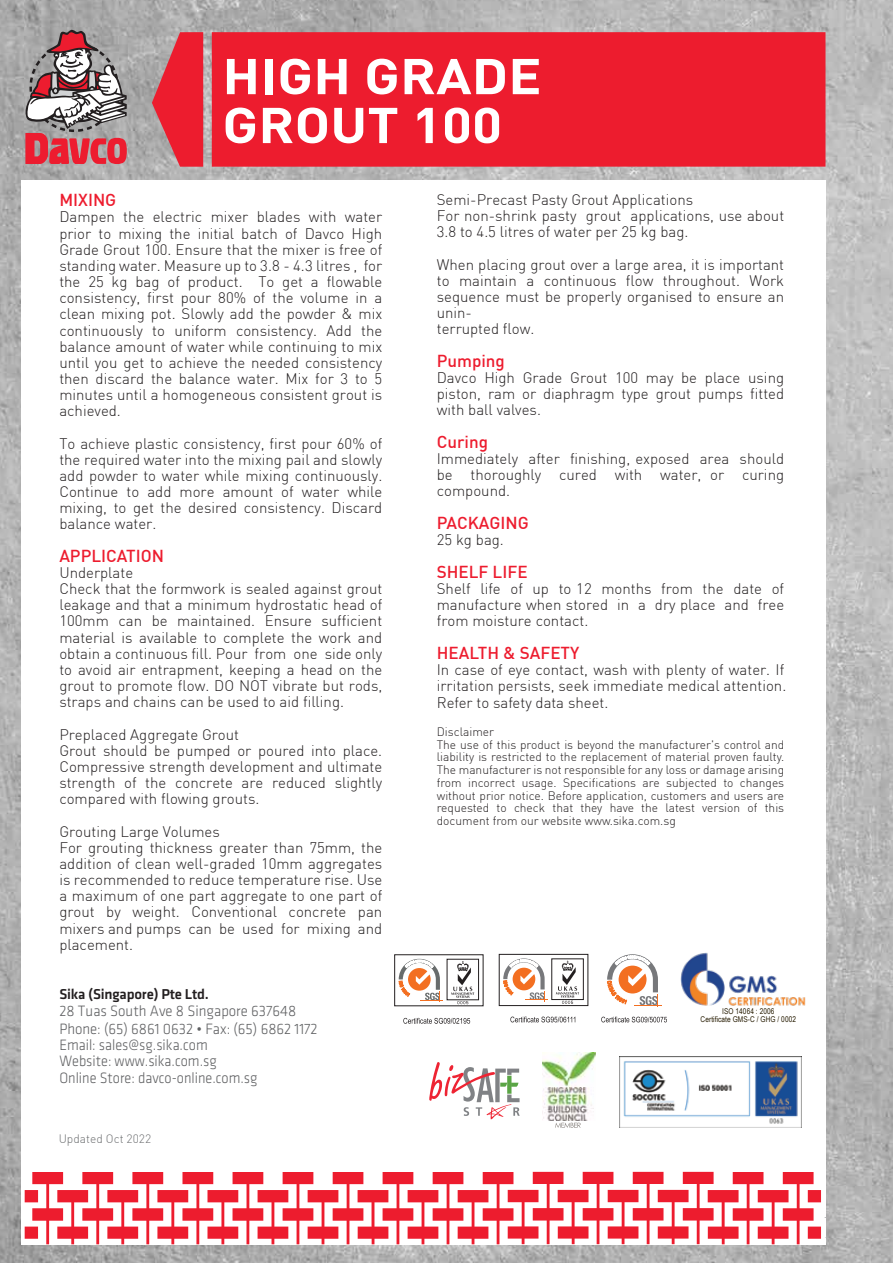
<style>
.page{position:relative;width:893px;height:1263px;background:#fff}
.page>*{position:absolute;margin:0;border:0;box-sizing:border-box;transform-origin:0 0}
.t1{font:700 49.5px/48.9px "DIN";color:#fff;scale:1.12 1}
.t2{font:500 16.95px "DIN";color:#ed1c2e}
.t3{font:300 15.6px/16.4px "Klavika";color:#5f6062;scale:.92 1}
.t4{font:300 15.6px/17.7px "Klavika";color:#5f6062;scale:.95 1}
.t5{font:300 15px/16.2px "DIN";color:#231f20}
.t6{font:500 14.85px "Klavika";letter-spacing:-.01em;color:#231f20}
.t7{font:300 12px/12.8px "DIN";color:#231f20}
.t8{font:300 12px "DIN";color:#6d6f71}
.t9{font:7.95px/8.2px "Arial Narrow";letter-spacing:.01em;color:#271c02;text-align:center}
</style>
<div class="page">
<img style="left:0;top:0;width:893px;height:1263px">
<div style="left:212px;top:32px;width:613px;height:135px;background:#ed1c2e"></div>
<div style="left:21px;top:180px;width:805px;height:1064px;background:#fff"></div>
<svg style="left:22px;top:30px;width:105px;height:134px;background:#ae8488"></svg>
<svg style="left:601px;top:1017px;width:66px;height:5px"></svg>
<svg style="left:607px;top:954px;width:54px;height:53px"></svg>
<img style="left:680px;top:952px;width:126px;height:54px">
<svg style="left:510px;top:1016px;width:65px;height:6px"></svg>
<svg style="left:499px;top:954px;width:89px;height:52px"></svg>
<svg style="left:503px;top:958px;width:44px;height:43px"></svg>
<svg style="left:556px;top:961px;width:23px;height:43px"></svg>
<svg style="left:403px;top:1018px;width:67px;height:6px"></svg>
<svg style="left:399px;top:959px;width:44px;height:43px"></svg>
<div style="left:447px;top:959px;width:32px;height:41px;border:1px solid #231f20"></div>
<svg style="left:451px;top:961px;width:23px;height:43px"></svg>
<svg style="left:429px;top:1062px;width:91px;height:57px"></svg>
<img style="left:619px;top:1056px;width:182px;height:71px">
<img style="left:543px;top:1053px;width:53px;height:67px">
<svg style="left:555px;top:1123px;width:26px;height:5px"></svg>
<svg style="left:152px;top:32px;width:51px;height:135px;background:#db4350"></svg>
<svg style="left:25px;top:1172px;width:801px;height:72px"></svg>
<h1 class="t1" style="left:222px;top:50px;width:287px">HIGH GRADE<br>GROUT 100</h1>
<p class="t2" style="left:59px;top:189px;width:58px">MIXING</p>
<p class="t5" style="left:59px;top:209px;width:324px;text-align:justify">Dampen the electric mixer blades with water prior to mixing the initial batch of Davco High Grade Grout 100. Ensure that the mixer is free of standing water. Measure up to 3.8 - 4.3 litres , for the 25 kg bag of product. To get a flowable consistency, first pour 80% of the volume in a clean mixing pot. Slowly add the powder &amp; mix continuously to uniform consistency. Add the balance amount of water while continuing to mix until you get to achieve the needed consistency then discard the balance water. Mix for 3 to 5 minutes until a homogeneous consistent grout is achieved.</p>
<p class="t5" style="left:59px;top:435px;width:324px;text-align:justify">To achieve plastic consistency, first pour 60% of the required water into the mixing pail and slowly add powder to water while mixing continuously.<br>Continue to add more amount of water while mixing, to get the desired consistency. Discard balance water.</p>
<p class="t2" style="left:59px;top:545px;width:106px">APPLICATION</p>
<p class="t5" style="left:59px;top:564px;width:324px">Underplate<br>Check that the formwork is sealed against grout leakage and that a minimum hydrostatic head of 100mm can be maintained. Ensure sufficient material is available to complete the work and obtain a continuous fill. Pour from one side only to avoid air entrapment, keeping a head on the grout to promote flow. DO NOT vibrate but rods, straps and chains can be used to aid filling.</p>
<p class="t5" style="left:59px;top:726px;width:324px">Preplaced Aggregate Grout<br>Grout should be pumped or poured into place.<br>Compressive strength development and ultimate strength of the concrete are reduced slightly compared with flowing grouts.</p>
<p class="t5" style="left:59px;top:823px;width:324px">Grouting Large Volumes<br>For grouting thickness greater than 75mm, the addition of clean well-graded 10mm aggregates is recommended to reduce temperature rise. Use a maximum of one part aggregate to one part of grout by weight. Conventional concrete pan mixers and pumps can be used for mixing and placement.</p>
<p class="t6" style="left:59px;top:986px;width:151px">Sika (Singapore) Pte Ltd.</p>
<p class="t4" style="left:59px;top:1003px;width:273px">28 Tuas South Ave 8 Singapore 637648<br>Phone: (65) 6861 0632 • Fax: (65) 6862 1172</p>
<p class="t3" style="left:59px;top:1037px;width:217px">Email: sales@sg.sika.com<br>Website: www.sika.com.sg<br>Online Store: davco-online.com.sg</p>
<p class="t8" style="left:59px;top:1131px;width:94px">Updated Oct 2022</p>
<p class="t5" style="left:437px;top:191px;width:349px">Semi-Precast Pasty Grout Applications<br>For non-shrink pasty grout applications, use about<br>3.8 to 4.5 litres of water per 25 kg bag.</p>
<p class="t5" style="left:437px;top:256px;width:349px">When placing grout over a large area, it is important to maintain a continuous flow throughout. Work sequence must be properly organised to ensure an unin-<br>terrupted flow.</p>
<p class="t2" style="left:437px;top:350px;width:70px">Pumping</p>
<p class="t5" style="left:437px;top:369px;width:349px;text-align:justify">Davco High Grade Grout 100 may be place using piston, ram or diaphragm type grout pumps fitted with ball valves.</p>
<p class="t2" style="left:437px;top:431px;width:53px">Curing</p>
<p class="t5" style="left:437px;top:450px;width:349px;text-align:justify">Immediately after finishing, exposed area should be thoroughly cured with water, or curing compound.</p>
<p class="t2" style="left:437px;top:512px;width:93px">PACKAGING</p>
<p class="t5" style="left:437px;top:531px;width:69px">25 kg bag.</p>
<p class="t2" style="left:437px;top:560px;width:92px">SHELF LIFE</p>
<p class="t5" style="left:437px;top:580px;width:349px;text-align:justify">Shelf life of up to 12 months from the date of manufacture when stored in a dry place and free from moisture contact.</p>
<p class="t2" style="left:437px;top:641px;width:144px">HEALTH &amp; SAFETY</p>
<p class="t5" style="left:437px;top:661px;width:351px">In case of eye contact, wash with plenty of water. If irritation persists, seek immediate medical attention.<br>Refer to safety data sheet.</p>
<p class="t7" style="left:437px;top:725px;width:349px">Disclaimer<br>The use of this product is beyond the manufacturer's control and liability is restricted to the replacement of material proven faulty.<br>The manufacturer is not responsible for any loss or damage arising from incorrect usage. Specifications are subjected to changes without prior notice. Before application, customers and users are requested to check that they have the latest version of this document from our website www.sika.com.sg</p>
<p class="t9" style="left:701px;top:1006px;width:97px">ISO 14064 : 2006<br>Certificate GMS-C / GHG / 0002</p>
</div>
